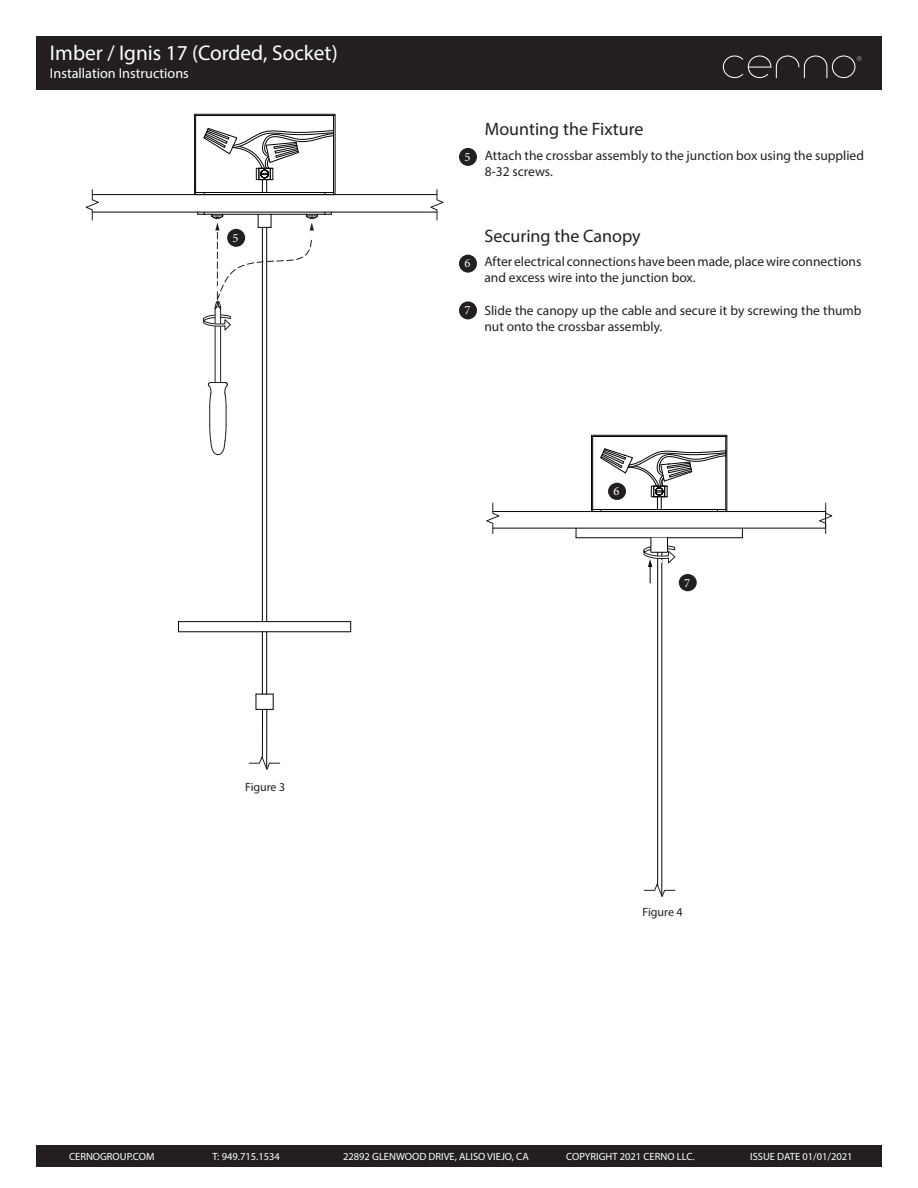
<style>
.page{position:relative;width:918px;height:1188px;background:#fff}
.page>*{position:absolute;margin:0;border:0;box-sizing:border-box;transform-origin:0 0}
.t1{font:21.3px "Myriad Pro";color:#fff}
.t2{font:18px "Myriad Pro";color:#231f20}
.t3{font:14.25px "Myriad Pro";color:#fff}
.t4{font:13.5px/16.2px "Myriad Pro";color:#231f20}
.t5{font:12.6px "Minion Pro";color:#fff}
.t6{font:12px "Myriad Pro";color:#231f20}
.t7{font:10.5px "Myriad Pro";color:#fff}
</style>
<div class="page">
<div style="left:36px;top:36px;width:846px;height:54px;background:#231f20"></div>
<svg style="left:723px;top:55px;width:139px;height:23px"></svg>
<hr style="left:576px;top:538px;width:166px;height:1px;background:#050504">
<hr style="left:593px;top:509px;width:132px;height:1px;background:#050504">
<hr style="left:493px;top:528px;width:333px;height:1px;background:#050504">
<hr style="left:493px;top:511px;width:333px;height:1px;background:#050504">
<hr style="left:662px;top:552px;width:1px;height:344px;background:#050504">
<hr style="left:657px;top:552px;width:1px;height:333px;background:#050504">
<hr style="left:178px;top:621px;width:173px;height:1px;background:#050504">
<hr style="left:178px;top:632px;width:173px;height:1px;background:#050504">
<hr style="left:204px;top:214px;width:121px;height:1px;background:#050504">
<svg style="left:325px;top:213px;width:7px;height:2px"></svg>
<hr style="left:196px;top:192px;width:137px;height:1px;background:#050504">
<svg style="left:256px;top:694px;width:18px;height:16px"></svg>
<hr style="left:92px;top:194px;width:345px;height:1px;background:#050504">
<hr style="left:92px;top:212px;width:345px;height:1px;background:#050504">
<hr style="left:266px;top:227px;width:1px;height:395px;background:#050504">
<hr style="left:266px;top:631px;width:1px;height:63px;background:#050504">
<hr style="left:266px;top:709px;width:1px;height:59px;background:#050504">
<hr style="left:262px;top:709px;width:1px;height:49px;background:#050504">
<hr style="left:262px;top:631px;width:1px;height:63px;background:#050504">
<hr style="left:262px;top:227px;width:1px;height:395px;background:#050504">
<svg style="left:249px;top:756px;width:31px;height:14px"></svg>
<svg style="left:644px;top:883px;width:31px;height:14px"></svg>
<svg style="left:600px;top:448px;width:125px;height:61px"></svg>
<svg style="left:203px;top:128px;width:130px;height:64px"></svg>
<svg style="left:85px;top:189px;width:14px;height:31px"></svg>
<svg style="left:430px;top:189px;width:14px;height:31px"></svg>
<div style="left:194px;top:114px;width:141px;height:81px;border:1px solid #050504"></div>
<svg style="left:486px;top:503px;width:14px;height:31px"></svg>
<svg style="left:819px;top:503px;width:14px;height:31px"></svg>
<div style="left:591px;top:435px;width:136px;height:77px;border:1px solid #050504"></div>
<div style="left:459px;top:148px;width:18px;height:18px;background:#231f20;border-radius:50%"></div>
<div style="left:459px;top:301px;width:18px;height:18px;background:#231f20;border-radius:50%"></div>
<div style="left:459px;top:255px;width:18px;height:18px;background:#231f20;border-radius:50%"></div>
<div style="left:679px;top:574px;width:18px;height:17px;background:#231f20;border-radius:50%"></div>
<div style="left:608px;top:483px;width:18px;height:17px;background:#231f20;border-radius:50%"></div>
<svg style="left:198px;top:212px;width:120px;height:243px"></svg>
<svg style="left:643px;top:537px;width:32px;height:46px"></svg>
<div style="left:36px;top:1145px;width:846px;height:22px;background:#231f20"></div>
<h1 class="t1" style="left:50px;top:40px;width:289px">Imber / Ignis 17 (Corded, Socket)</h1>
<p class="t3" style="left:50px;top:65px;width:140px">Installation Instructions</p>
<p class="t5" style="left:233px;top:229px;width:8px">5</p>
<p class="t6" style="left:245px;top:779px;width:42px">Figure 3</p>
<p class="t5" style="left:464px;top:148px;width:8px">5</p>
<h2 class="t2" style="left:485px;top:118px;width:160px">Mounting the Fixture</h2>
<p class="t4" style="left:485px;top:147px;width:381px">Attach the crossbar assembly to the junction box using the supplied<br>8-32 screws.</p>
<p class="t5" style="left:464px;top:255px;width:8px">6</p>
<p class="t5" style="left:464px;top:302px;width:8px">7</p>
<h2 class="t2" style="left:484px;top:225px;width:158px">Securing the Canopy</h2>
<p class="t4" style="left:484px;top:253px;width:379px">After electrical connections have been made, place wire connections and excess wire into the junction box.</p>
<p class="t4" style="left:484px;top:302px;width:379px">Slide the canopy up the cable and secure it by screwing the thumb nut onto the crossbar assembly.</p>
<p class="t5" style="left:613px;top:483px;width:8px">6</p>
<p class="t5" style="left:684px;top:574px;width:8px">7</p>
<p class="t6" style="left:643px;top:905px;width:42px">Figure 4</p>
<p class="t7" style="left:73px;top:1149px;width:87px">CERNOGROUP.COM</p>
<p class="t7" style="left:218px;top:1149px;width:70px">T_949.715.1534</p>
<p class="t7" style="left:349px;top:1149px;width:164px">1751 MCGAW AVE, IR INE, CA 92614</p>
<p class="t7" style="left:631px;top:1149px;width:12px">16</p>
<p class="t7" style="left:805px;top:1149px;width:41px">2/1/2017</p>
<p class="t7" style="left:69px;top:1150px;width:87px">CERNOGROUP.COM</p>
<p class="t7" style="left:212px;top:1150px;width:69px">T: 949.715.1534</p>
<p class="t7" style="left:343px;top:1150px;width:187px">22892 GLENWOOD DRIVE, ALISO VIEJO, CA</p>
<p class="t7" style="left:566px;top:1150px;width:130px">COPYRIGHT 2021 CERNO LLC.</p>
<p class="t7" style="left:750px;top:1150px;width:104px">ISSUE DATE 01/01/2021</p>
</div>
